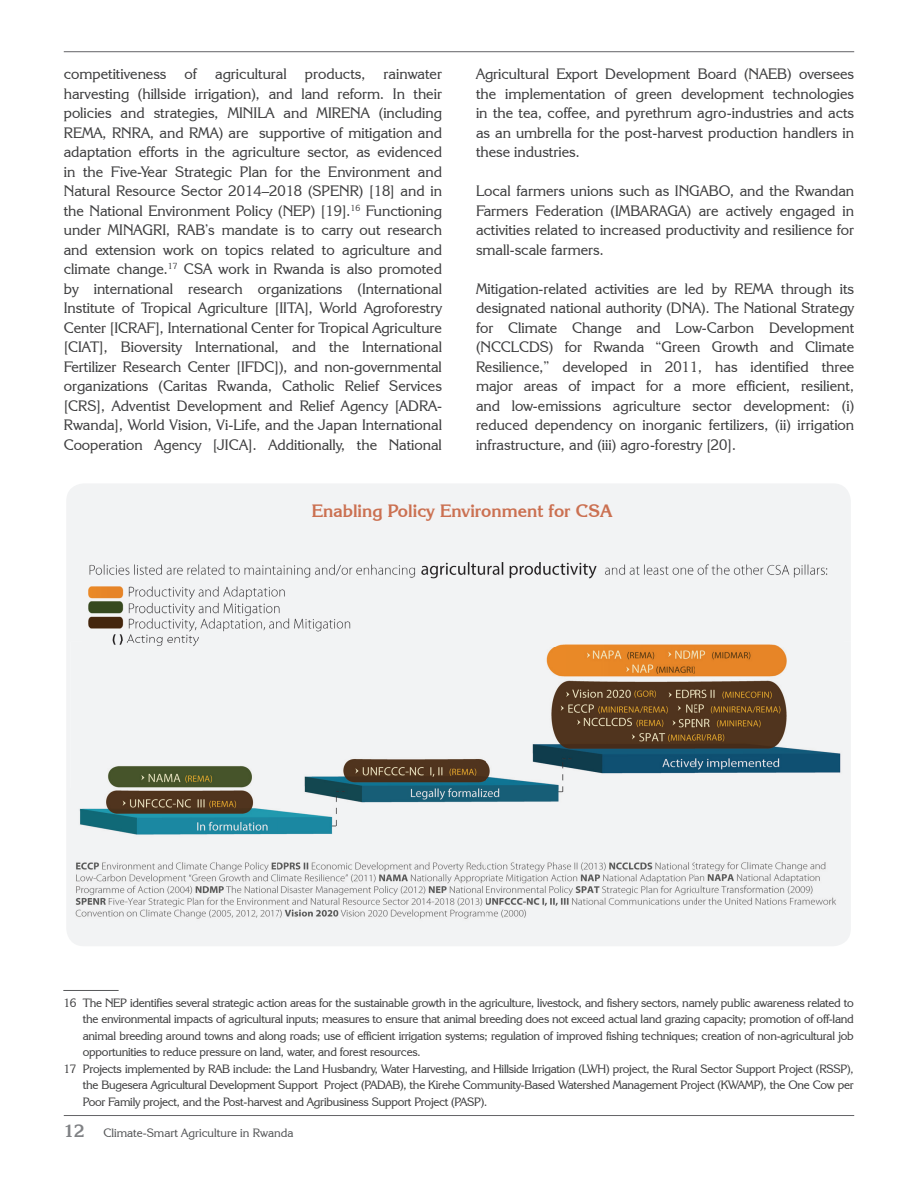
<style>
.page{position:relative;width:918px;height:1188px;background:#fff}
.page>*{position:absolute;margin:0;border:0;box-sizing:border-box;transform-origin:0 0}
.t1{font:700 17.85px "Korinna IT Cby BT";color:#cb7051}
.t2{font:15px/19.5px "Korinna IT Cby BT";color:#3e3e3f;text-align:justify}
.t3{font:12px "Korinna IT Cby BT";letter-spacing:-.02em;color:#3e3e3f}
.t4{font:12px "Korinna IT Cby BT";color:#545557}
.s1{font-weight:700;font-size:18px;color:#808285}
</style>
<div class="page">
<hr style="left:64px;top:51px;width:790px;height:1px;background:#636366">
<hr style="left:64px;top:1115px;width:790px;height:1px;background:#636366">
<div style="left:67px;top:484px;width:784px;height:462px;background:#f2f3f4"></div>
<img style="left:695px;top:642px;width:156px;height:293px">
<img style="left:70px;top:642px;width:208px;height:293px">
<img style="left:278px;top:647px;width:417px;height:288px">
<img style="left:83px;top:547px;width:760px;height:100px">
<hr style="left:63px;top:990px;width:56px;height:1px;background:#57585a">
<p class="t2" style="left:64px;top:64px;width:380px">competitiveness of agricultural products, rainwater harvesting (hillside irrigation), and land reform. In their policies and strategies, MINILA and MIRENA (including REMA, RNRA, and RMA) are supportive of mitigation and adaptation efforts in the agriculture sector, as evidenced in the Five-Year Strategic Plan for the Environment and Natural Resource Sector 2014–2018 (SPENR) [18] and in the National Environment Policy (NEP) [19].<sup>16</sup> Functioning under MINAGRI, RAB’s mandate is to carry out research and extension work on topics related to agriculture and climate change.<sup>17</sup> CSA work in Rwanda is also promoted by international research organizations (International Institute of Tropical Agriculture [IITA], World Agroforestry Center [ICRAF], International Center for Tropical Agriculture [CIAT], Bioversity International, and the International Fertilizer Research Center [IFDC]), and non-governmental organizations (Caritas Rwanda, Catholic Relief Services [CRS], Adventist Development and Relief Agency [ADRA-Rwanda], World Vision, Vi-Life, and the Japan International Cooperation Agency [JICA]. Additionally, the National</p>
<p class="t2" style="left:476px;top:64px;width:380px">Agricultural Export Development Board (NAEB) oversees the implementation of green development technologies in the tea, coffee, and pyrethrum agro-industries and acts as an umbrella for the post-harvest production handlers in these industries.</p>
<p class="t2" style="left:476px;top:181px;width:380px">Local farmers unions such as INGABO, and the Rwandan Farmers Federation (IMBARAGA) are actively engaged in activities related to increased productivity and resilience for small-scale farmers.</p>
<p class="t2" style="left:476px;top:279px;width:380px">Mitigation-related activities are led by REMA through its designated national authority (DNA). The National Strategy for Climate Change and Low-Carbon Development (NCCLCDS) for Rwanda “Green Growth and Climate Resilience,” developed in 2011, has identified three major areas of impact for a more efficient, resilient, and low-emissions agriculture sector development: (i) reduced dependency on inorganic fertilizers, (ii) irrigation infrastructure, and (iii) agro-forestry [20].</p>
<p class="t1" style="left:312px;top:500px;width:302px">Enabling Policy Environment for CSA</p>
<p class="t3" style="left:63px;top:995px;width:792px">16 The NEP identifies several strategic action areas for the sustainable growth in the agriculture, livestock, and fishery sectors, namely public awareness related to</p>
<p class="t3" style="left:83px;top:1012px;width:773px">the environmental impacts of agricultural inputs; measures to ensure that animal breeding does not exceed actual land grazing capacity; promotion of off-land</p>
<p class="t3" style="left:83px;top:1028px;width:772px">animal breeding around towns and along roads; use of efficient irrigation systems; regulation of improved fishing techniques; creation of non-agricultural job</p>
<p class="t3" style="left:83px;top:1045px;width:339px">opportunities to reduce pressure on land, water, and forest resources.</p>
<p class="t3" style="left:63px;top:1061px;width:792px">17 Projects implemented by RAB include: the Land Husbandry, Water Harvesting, and Hillside Irrigation (LWH) project, the Rural Sector Support Project (RSSP),</p>
<p class="t3" style="left:83px;top:1078px;width:772px">the Bugesera Agricultural Development Support Project (PADAB), the Kirehe Community-Based Watershed Management Project (KWAMP), the One Cow per</p>
<p class="t3" style="left:83px;top:1094px;width:406px">Poor Family project, and the Post-harvest and Agribusiness Support Project (PASP).</p>
<p class="t4" style="left:64px;top:1126px;width:231px"><span class="s1">12</span> Climate-Smart Agriculture in Rwanda</p>
</div>
